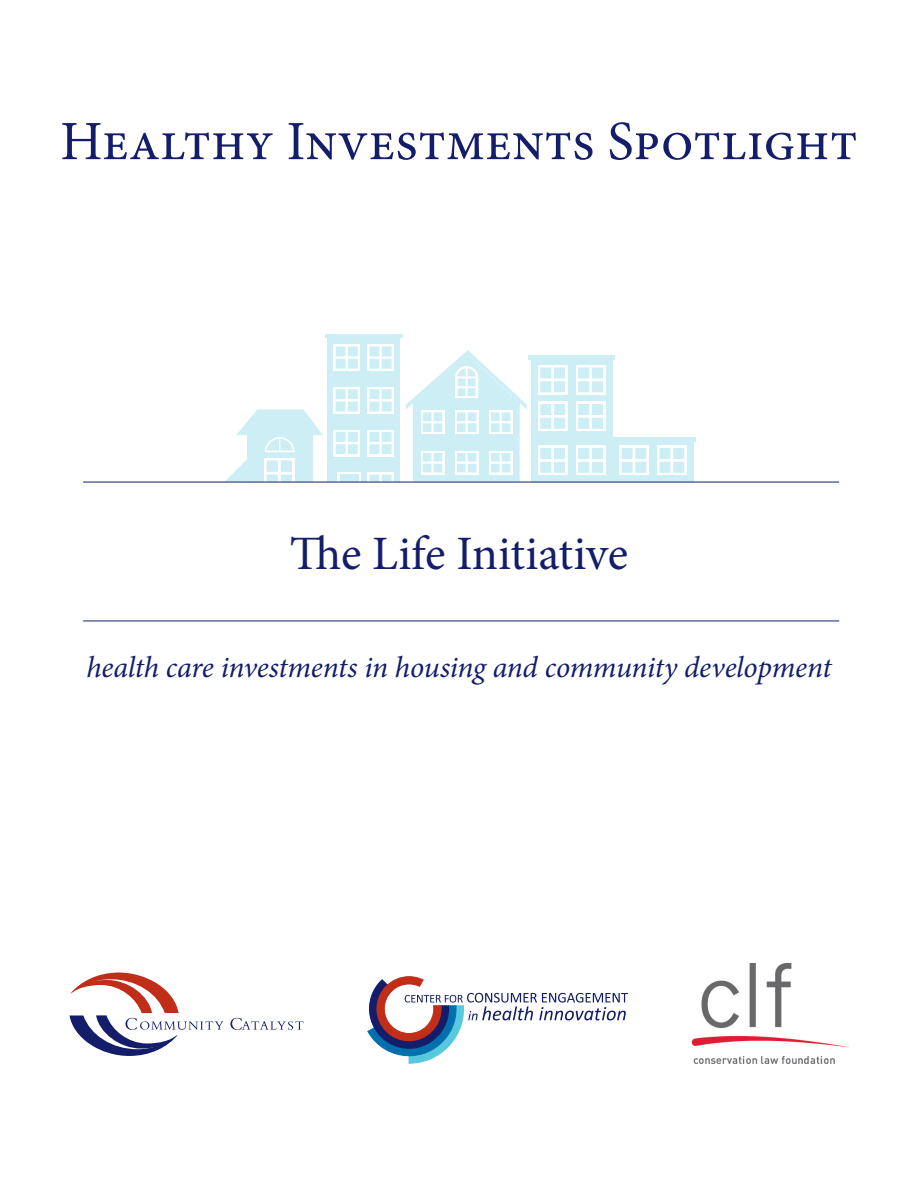
<style>
.page{position:relative;width:918px;height:1188px;background:#fff}
.page>*{position:absolute;margin:0;border:0;box-sizing:border-box;transform-origin:0 0}
.t1{font:55.5px "Minion Pro";color:#131d6a}
.t2{font:48px "Minion Pro";color:#131d6a}
.t3{font:italic 30px "Minion Pro";letter-spacing:-.01em;color:#131d6a}
</style>
<div class="page">
<svg style="left:70px;top:973px;width:154px;height:83px"></svg>
<svg style="left:230px;top:1018px;width:73px;height:12px"></svg>
<svg style="left:367px;top:976px;width:261px;height:88px"></svg>
<img style="left:692px;top:963px;width:156px;height:101px">
<svg style="left:531px;top:359px;width:81px;height:123px;background:#ceedf4"></svg>
<div style="left:612px;top:441px;width:82px;height:41px;background:#cdeef5"></div>
<svg style="left:657px;top:446px;width:30px;height:29px"></svg>
<svg style="left:659px;top:448px;width:25px;height:25px"></svg>
<svg style="left:619px;top:446px;width:30px;height:29px"></svg>
<svg style="left:622px;top:448px;width:24px;height:25px"></svg>
<hr style="left:612px;top:437px;width:84px;height:4px;background:#cdeef5">
<hr style="left:528px;top:355px;width:87px;height:4px;background:#cdeef5">
<div style="left:576px;top:446px;width:29px;height:29px;background:#fff"></div>
<svg style="left:578px;top:448px;width:25px;height:25px"></svg>
<div style="left:538px;top:446px;width:29px;height:29px;background:#fff"></div>
<svg style="left:540px;top:448px;width:25px;height:25px"></svg>
<div style="left:576px;top:365px;width:29px;height:30px;background:#fff"></div>
<svg style="left:578px;top:367px;width:25px;height:25px"></svg>
<div style="left:538px;top:365px;width:29px;height:30px;background:#fff"></div>
<svg style="left:540px;top:367px;width:25px;height:25px"></svg>
<div style="left:576px;top:402px;width:29px;height:29px;background:#fff"></div>
<svg style="left:578px;top:404px;width:25px;height:25px"></svg>
<div style="left:538px;top:402px;width:29px;height:29px;background:#fff"></div>
<svg style="left:540px;top:404px;width:25px;height:25px"></svg>
<svg style="left:225px;top:409px;width:98px;height:73px"></svg>
<svg style="left:406px;top:350px;width:121px;height:132px"></svg>
<div style="left:327px;top:338px;width:73px;height:144px;background:#cdeef5"></div>
<hr style="left:325px;top:334px;width:77px;height:4px;background:#cdeef5">
<svg style="left:337px;top:472px;width:24px;height:10px"></svg>
<div style="left:340px;top:475px;width:18px;height:7px;background:#cdeef5"></div>
<div style="left:367px;top:473px;width:27px;height:9px;background:#f8fcfd"></div>
<svg style="left:369px;top:475px;width:23px;height:7px"></svg>
<div style="left:367px;top:430px;width:27px;height:26px;background:#fff"></div>
<svg style="left:369px;top:432px;width:23px;height:22px"></svg>
<div style="left:334px;top:430px;width:26px;height:26px;background:linear-gradient(to right,#f9fcfd,#fbfdfe)"></div>
<svg style="left:336px;top:432px;width:22px;height:22px"></svg>
<svg style="left:367px;top:344px;width:27px;height:27px"></svg>
<svg style="left:369px;top:347px;width:23px;height:22px"></svg>
<svg style="left:334px;top:344px;width:26px;height:27px"></svg>
<svg style="left:336px;top:347px;width:22px;height:22px"></svg>
<svg style="left:367px;top:387px;width:27px;height:27px"></svg>
<svg style="left:369px;top:389px;width:23px;height:22px"></svg>
<svg style="left:334px;top:387px;width:26px;height:27px"></svg>
<svg style="left:336px;top:389px;width:22px;height:22px"></svg>
<hr style="left:83px;top:621px;width:756px;height:1px;background:#131d6a">
<hr style="left:83px;top:482px;width:756px;height:1px;background:#131d6a">
<h1 class="t1" style="left:60px;top:104px;width:799px">Healthy Investments Spotlight</h1>
<h2 class="t2" style="left:290px;top:521px;width:340px">The Life Initiative</h2>
<p class="t3" style="left:86px;top:647px;width:747px">health care investments in housing and community development</p>
</div>
